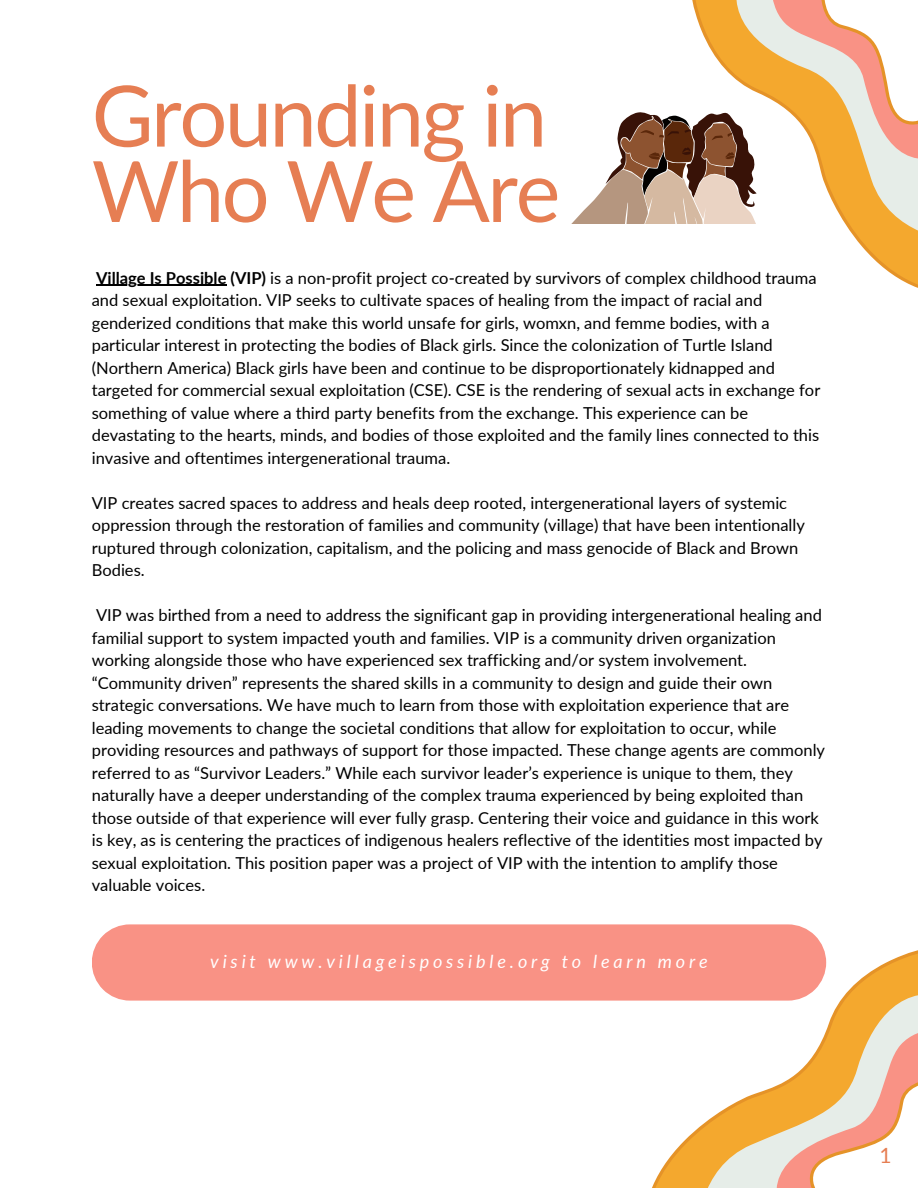
<style>
.page{position:relative;width:918px;height:1188px;background:#fff}
.page>*{position:absolute;margin:0;border:0;box-sizing:border-box;transform-origin:0 0}
.t1{font:84.6px/75.3px "Lato";letter-spacing:-.03em;color:#e67e53}
.t2{font:21px "Lato";color:#e67e53}
.t3{font:italic 18px "Lato";letter-spacing:.215em;color:#fff}
.t4{font:16.5px/22.5px "Lato";color:#000}
.s1{font-weight:700}
</style>
<div class="page">
<svg style="left:652px;top:950px;width:266px;height:238px"></svg>
<svg style="left:738px;top:1014px;width:180px;height:174px"></svg>
<hr style="left:96px;top:285px;width:131px;height:1px;background:#000">
<div style="left:92px;top:924px;width:734px;height:77px;background:#f99285"></div>
<svg style="left:845px;top:224px;width:73px;height:64px;fill:#f4a82e"></svg>
<svg style="left:571px;top:0;width:347px;height:224px"></svg>
<p class="t1" style="left:92px;top:76px;width:470px">Grounding in<br>Who We Are</p>
<h1 class="t4" style="left:92px;top:266px;width:730px"><span class="s1">Village Is Possible (VIP)</span> is a non-profit project co-created by survivors of complex childhood trauma and sexual exploitation. VIP seeks to cultivate spaces of healing from the impact of racial and genderized conditions that make this world unsafe for girls, womxn, and femme bodies, with a particular interest in protecting the bodies of Black girls. Since the colonization of Turtle Island (Northern America) Black girls have been and continue to be disproportionately kidnapped and targeted for commercial sexual exploitation (CSE). CSE is the rendering of sexual acts in exchange for something of value where a third party benefits from the exchange. This experience can be devastating to the hearts, minds, and bodies of those exploited and the family lines connected to this invasive and oftentimes intergenerational trauma.</h1>
<h1 class="t4" style="left:92px;top:491px;width:697px">VIP creates sacred spaces to address and heals deep rooted, intergenerational layers of systemic</h1>
<p class="t4" style="left:92px;top:514px;width:715px">oppression through the restoration of families and community (village) that have been intentionally ruptured through colonization, capitalism, and the policing and mass genocide of Black and Brown<br>Bodies.</p>
<p class="t4" style="left:92px;top:604px;width:735px">VIP was birthed from a need to address the significant gap in providing intergenerational healing and familial support to system impacted youth and families. VIP is a community driven organization working alongside those who have experienced sex trafficking and/or system involvement. “Community driven” represents the shared skills in a community to design and guide their own strategic conversations. We have much to learn from those with exploitation experience that are leading movements to change the societal conditions that allow for exploitation to occur, while providing resources and pathways of support for those impacted. These change agents are commonly referred to as “Survivor Leaders.” While each survivor leader’s experience is unique to them, they naturally have a deeper understanding of the complex trauma experienced by being exploited than those outside of that experience will ever fully grasp. Centering their voice and guidance in this work is key, as is centering the practices of indigenous healers reflective of the identities most impacted by sexual exploitation. This position paper was a project of VIP with the intention to amplify those valuable voices.</p>
<p class="t3" style="left:210px;top:950px;width:499px">visit www.villageispossible.org to learn more</p>
<p class="t2" style="left:880px;top:1142px;width:14px">1</p>
</div>
